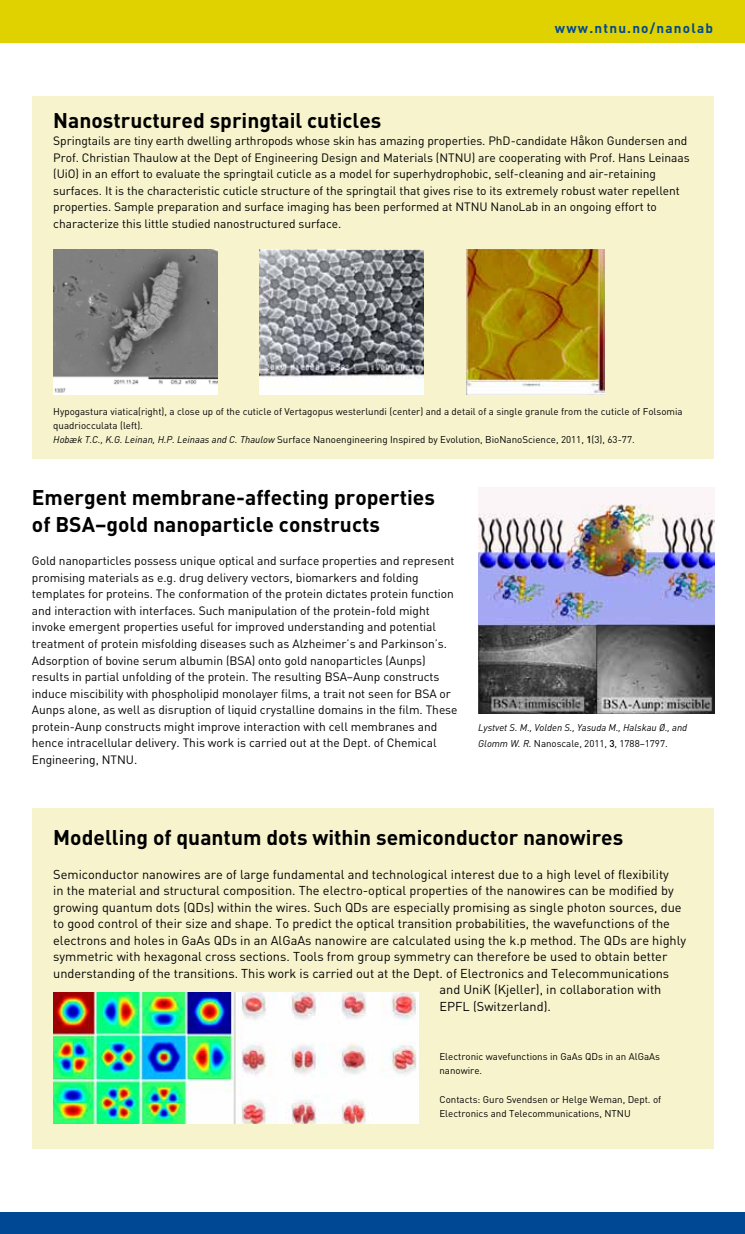
<style>
.page{position:relative;width:745px;height:1234px;background:#fff}
.page>*{position:absolute;margin:0;border:0;box-sizing:border-box;transform-origin:0 0}
.t1{font:700 21px/27px "DIN";color:#000}
.t2{font:700 13.5px "DIN";letter-spacing:.09em;color:#004894}
.t3{font:12.75px "DIN";color:#000}
.t4{font:12px/16.5px "DIN";letter-spacing:-.005em;color:#000}
.t5{font:9.75px/14.2px "DIN";color:#000}
.t6{font:italic 9.75px/16.5px "DIN";letter-spacing:-.005em;color:#000}
.s1{font-style:italic}
.s2{font-weight:500}
.s3{font-style:normal}
.s4{font-weight:500;font-style:normal}
</style>
<div class="page">
<div style="left:0;top:0;width:744px;height:43px;background:#dfd200"></div>
<div style="left:0;top:1212px;width:744px;height:21px;background:#004894"></div>
<div style="left:32px;top:808px;width:680px;height:340px;background:#f7f3cd"></div>
<div style="left:32px;top:96px;width:680px;height:362px;background:#f7f3cd"></div>
<img style="left:53px;top:249px;width:164px;height:145px">
<img style="left:259px;top:249px;width:164px;height:145px">
<img style="left:466px;top:249px;width:138px;height:145px">
<img style="left:478px;top:503px;width:235px;height:210px">
<img style="left:53px;top:992px;width:365px;height:131px">
<p class="t2" style="left:554px;top:19px;width:159px">www.ntnu.no/nanolab</p>
<h1 class="t1" style="left:53px;top:106px;width:329px">Nanostructured springtail cuticles</h1>
<p class="t4" style="left:53px;top:132px;width:637px">Springtails are tiny earth dwelling arthropods whose skin has amazing properties. PhD-candidate Håkon Gundersen and Prof. Christian Thaulow at the Dept of Engineering Design and Materials (NTNU) are cooperating with Prof. Hans Leinaas (UiO) in an effort to evaluate the springtail cuticle as a model for superhydrophobic, self-cleaning and air-retaining surfaces. It is the characteristic cuticle structure of the springtail that gives rise to its extremely robust water repellent properties. Sample preparation and surface imaging has been performed at NTNU NanoLab in an ongoing effort to characterize this little studied nanostructured surface.</p>
<p class="t5" style="left:53px;top:404px;width:630px">Hypogastura viatica(right), a close up of the cuticle of Vertagopus westerlundi (center) and a detail of a single granule from the cuticle of Folsomia quadriocculata (left).<br><span class="s1">Hobæk T.C., K.G. Leinan, H.P. Leinaas and C. Thaulow</span> Surface Nanoengineering Inspired by Evolution, BioNanoScience, 2011, <span class="s2">1</span>(3), 63-77.</p>
<h1 class="t1" style="left:32px;top:483px;width:404px">Emergent membrane-affecting properties of BSA–gold nanoparticle constructs</h1>
<p class="t4" style="left:32px;top:552px;width:427px">Gold nanoparticles possess unique optical and surface properties and represent promising materials as e.g. drug delivery vectors, biomarkers and folding templates for proteins. The conformation of the protein dictates protein function and interaction with interfaces. Such manipulation of the protein-fold might invoke emergent properties useful for improved understanding and potential treatment of protein misfolding diseases such as Alzheimer’s and Parkinson’s.<br>Adsorption of bovine serum albumin (BSA) onto gold nanoparticles (Aunps) results in partial unfolding of the protein. The resulting BSA–Aunp constructs induce miscibility with phospholipid monolayer films, a trait not seen for BSA or Aunps alone, as well as disruption of liquid crystalline domains in the film. These protein-Aunp constructs might improve interaction with cell membranes and hence intracellular delivery. This work is carried out at the Dept. of Chemical Engineering, NTNU.</p>
<p class="t6" style="left:478px;top:718px;width:210px">Lystvet S. M., Volden S., Yasuda M., Halskau Ø., and<br>Glomm W. R. <span class="s3">Nanoscale, 2011,</span> <span class="s4">3</span><span class="s3">, 1788–1797.</span></p>
<h1 class="t1" style="left:53px;top:823px;width:571px">Modelling of quantum dots within semiconductor nanowires</h1>
<p class="t3" style="left:53px;top:865px;width:616px">Semiconductor nanowires are of large fundamental and technological interest due to a high level of flexibility</p>
<p class="t3" style="left:53px;top:882px;width:621px">in the material and structural composition. The electro-optical properties of the nanowires can be modified by</p>
<p class="t3" style="left:53px;top:898px;width:629px">growing quantum dots (QDs) within the wires. Such QDs are especially promising as single photon sources, due</p>
<p class="t3" style="left:53px;top:915px;width:618px">to good control of their size and shape. To predict the optical transition probabilities, the wavefunctions of the</p>
<p class="t3" style="left:53px;top:931px;width:634px">electrons and holes in GaAs QDs in an AlGaAs nanowire are calculated using the k.p method. The QDs are highly</p>
<p class="t3" style="left:53px;top:948px;width:615px">symmetric with hexagonal cross sections. Tools from group symmetry can therefore be used to obtain better</p>
<p class="t3" style="left:53px;top:964px;width:617px">understanding of the transitions. This work is carried out at the Dept. of Electronics and Telecommunications</p>
<p class="t3" style="left:439px;top:981px;width:223px">and UniK (Kjeller), in collaboration with</p>
<p class="t3" style="left:439px;top:997px;width:113px">EPFL (Switzerland).</p>
<p class="t5" style="left:439px;top:1049px;width:222px">Electronic wavefunctions in GaAs QDs in an AlGaAs nanowire.</p>
<p class="t5" style="left:439px;top:1091px;width:223px">Contacts: Guro Svendsen or Helge Weman, Dept. of<br>Electronics and Telecommunications, NTNU</p>
</div>
